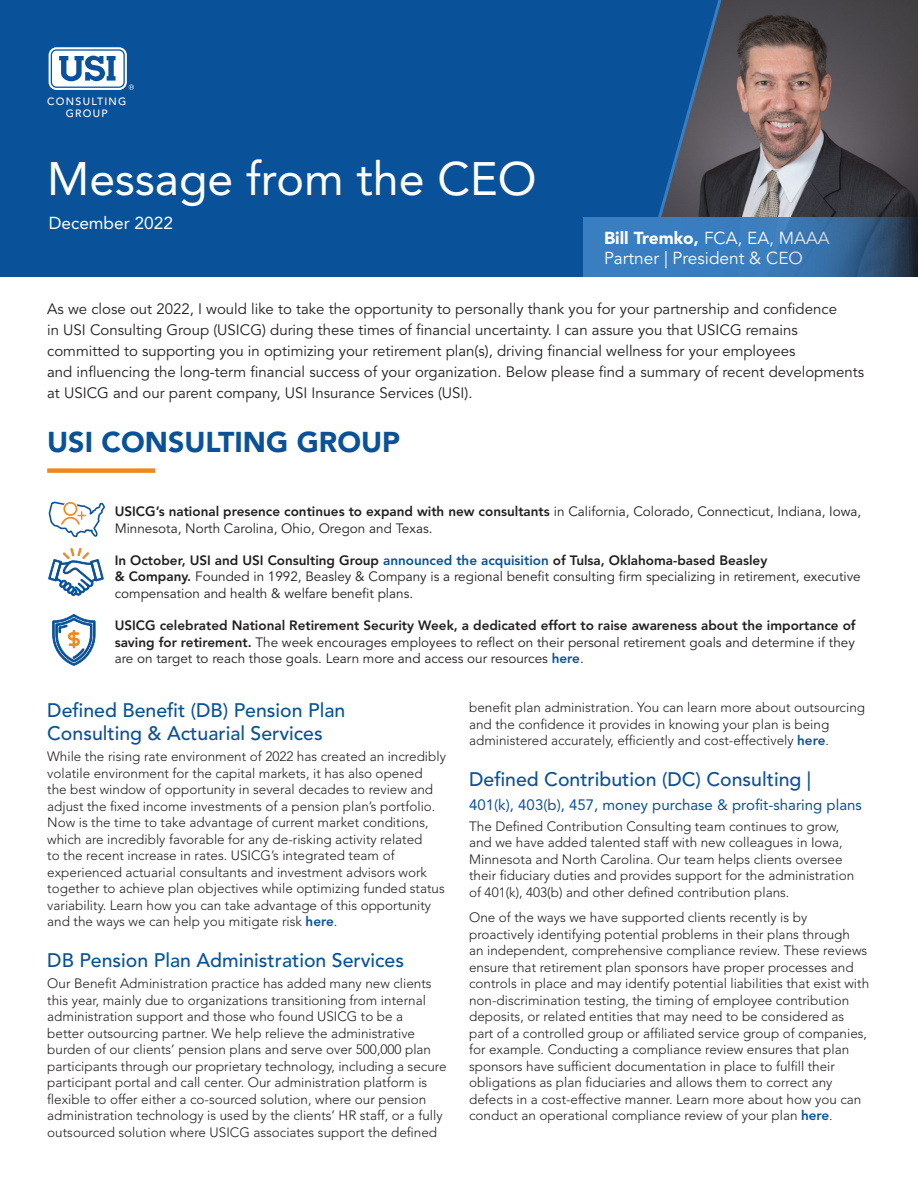
<style>
.page{position:relative;width:918px;height:1188px;background:#fff}
.page>*{position:absolute;margin:0;border:0;box-sizing:border-box;transform-origin:0 0}
.t1{font:46.5px "Avenir LT Std";color:#fff}
.Sub_head_1{font:900 28.5px "Avenir LT Std";color:#09529a}
.Sub_head_2{font:500 19.5px/23.4px "Avenir LT Std";color:#09529a}
.t2{font:17.25px/20.9px "Avenir LT Std";color:#fff}
.Date{font:17.25px "Avenir LT Std";color:#fff}
.Intro_Copy{font:15px/21px "Avenir LT Std";color:#231f20}
.Sub_head_2-2{font:15px "Avenir LT Std";color:#09529a}
.Body_Copy_2{font:300 13.5px/16.5px "Avenir LT Std";color:#231f20}
.Indent_body_copy{font:13.5px/16.5px "Avenir LT Std";color:#231f20}
.t3{font:500 10.5px/11.7px "Avenir LT Std";letter-spacing:.12em;color:#fff;text-align:center}
.s1{font-weight:900}
.s2{font-weight:800}
.s3{font-weight:800;color:#09529a}
</style>
<div class="page">
<div style="left:0;top:0;width:918px;height:279px;background:#09529a"></div>
<div style="left:47px;top:468px;width:108px;height:5px;background:#ed891d"></div>
<svg style="left:49px;top:47px;width:85px;height:43px"></svg>
<img style="left:726px;top:0;width:192px;height:218px">
<svg style="left:639px;top:0;width:87px;height:218px"></svg>
<svg style="left:584px;top:218px;width:334px;height:59px;background:#3670a9"></svg>
<div style="left:0;top:277px;width:918px;height:22px;background:#fff"></div>
<svg style="left:49px;top:502px;width:56px;height:35px"></svg>
<svg style="left:48px;top:548px;width:56px;height:48px"></svg>
<svg style="left:52px;top:614px;width:43px;height:52px"></svg>
<p class="t3" style="left:47px;top:96px;width:81px">CONSULTING<br>GROUP</p>
<p class="t1" style="left:47px;top:152px;width:491px">Message from the CEO</p>
<p class="Date" style="left:49px;top:213px;width:126px">December 2022</p>
<p class="t2" style="left:604px;top:228px;width:227px"><span class="s1">Bill Tremko,</span> FCA, EA, MAAA<br>Partner | President &amp; CEO</p>
<p class="Intro_Copy" style="left:47px;top:298px;width:819px">As we close out 2022, I would like to take the opportunity to personally thank you for your partnership and confidence<br>in USI Consulting Group (USICG) during these times of financial uncertainty. I can assure you that USICG remains committed to supporting you in optimizing your retirement plan(s), driving financial wellness for your employees<br>and influencing the long-term financial success of your organization. Below please find a summary of recent developments at USICG and our parent company, USI Insurance Services (USI).</p>
<p class="Sub_head_1" style="left:47px;top:425px;width:355px">USI CONSULTING GROUP</p>
<p class="Indent_body_copy" style="left:115px;top:504px;width:748px"><span class="s2">USICG’s national presence continues to expand with new consultants</span> in California, Colorado, Connecticut, Indiana, Iowa,<br>Minnesota, North Carolina, Ohio, Oregon and Texas.</p>
<p class="Indent_body_copy" style="left:115px;top:552px;width:748px"><span class="s2">In October, USI and USI Consulting Group</span> <span class="s3">announced the acquisition</span> <span class="s2">of Tulsa, Oklahoma-based Beasley<br>&amp; Company.</span> Founded in 1992, Beasley &amp; Company is a regional benefit consulting firm specializing in retirement, executive compensation and health &amp; welfare benefit plans.</p>
<p class="Indent_body_copy" style="left:115px;top:617px;width:742px;text-align:justify"><span class="s2">USICG celebrated National Retirement Security Week, a dedicated effort to raise awareness about the importance of saving for retirement.</span> The week encourages employees to reflect on their personal retirement goals and determine if they are on target to reach those goals. Learn more and access our resources <span class="s3">here</span>.</p>
<p class="Sub_head_2" style="left:47px;top:699px;width:300px">Defined Benefit (DB) Pension Plan<br>Consulting &amp; Actuarial Services</p>
<p class="Body_Copy_2" style="left:47px;top:748px;width:400px">While the rising rate environment of 2022 has created an incredibly volatile environment for the capital markets, it has also opened<br>the best window of opportunity in several decades to review and adjust the fixed income investments of a pension plan’s portfolio.<br>Now is the time to take advantage of current market conditions, which are incredibly favorable for any de-risking activity related<br>to the recent increase in rates. USICG’s integrated team of experienced actuarial consultants and investment advisors work together to achieve plan objectives while optimizing funded status variability. Learn how you can take advantage of this opportunity and the ways we can help you mitigate risk <span class="s3">here</span>.</p>
<p class="Sub_head_2" style="left:47px;top:949px;width:358px">DB Pension Plan Administration Services</p>
<p class="Body_Copy_2" style="left:47px;top:976px;width:401px">Our Benefit Administration practice has added many new clients this year, mainly due to organizations transitioning from internal administration support and those who found USICG to be a<br>better outsourcing partner. We help relieve the administrative burden of our clients’ pension plans and serve over 500,000 plan participants through our proprietary technology, including a secure participant portal and call center. Our administration platform is flexible to offer either a co-sourced solution, where our pension administration technology is used by the clients’ HR staff, or a fully outsourced solution where USICG associates support the defined</p>
<p class="Body_Copy_2" style="left:469px;top:699px;width:397px">benefit plan administration. You can learn more about outsourcing and the confidence it provides in knowing your plan is being administered accurately, efficiently and cost-effectively <span class="s3">here</span>.</p>
<p class="Sub_head_2" style="left:469px;top:768px;width:344px">Defined Contribution (DC) Consulting |</p>
<p class="Sub_head_2-2" style="left:469px;top:796px;width:394px">401(k), 403(b), 457, money purchase &amp; profit-sharing plans</p>
<p class="Body_Copy_2" style="left:469px;top:818px;width:387px">The Defined Contribution Consulting team continues to grow, and we have added talented staff with new colleagues in Iowa, Minnesota and North Carolina. Our team helps clients oversee their fiduciary duties and provides support for the administration of 401(k), 403(b) and other defined contribution plans.</p>
<p class="Body_Copy_2" style="left:469px;top:909px;width:402px">One of the ways we have supported clients recently is by proactively identifying potential problems in their plans through<br>an independent, comprehensive compliance review. These reviews ensure that retirement plan sponsors have proper processes and controls in place and may identify potential liabilities that exist with non-discrimination testing, the timing of employee contribution deposits, or related entities that may need to be considered as part of a controlled group or affiliated service group of companies, for example. Conducting a compliance review ensures that plan sponsors have sufficient documentation in place to fulfill their obligations as plan fiduciaries and allows them to correct any defects in a cost-effective manner. Learn more about how you can conduct an operational compliance review of your plan <span class="s3">here</span>.</p>
</div>
